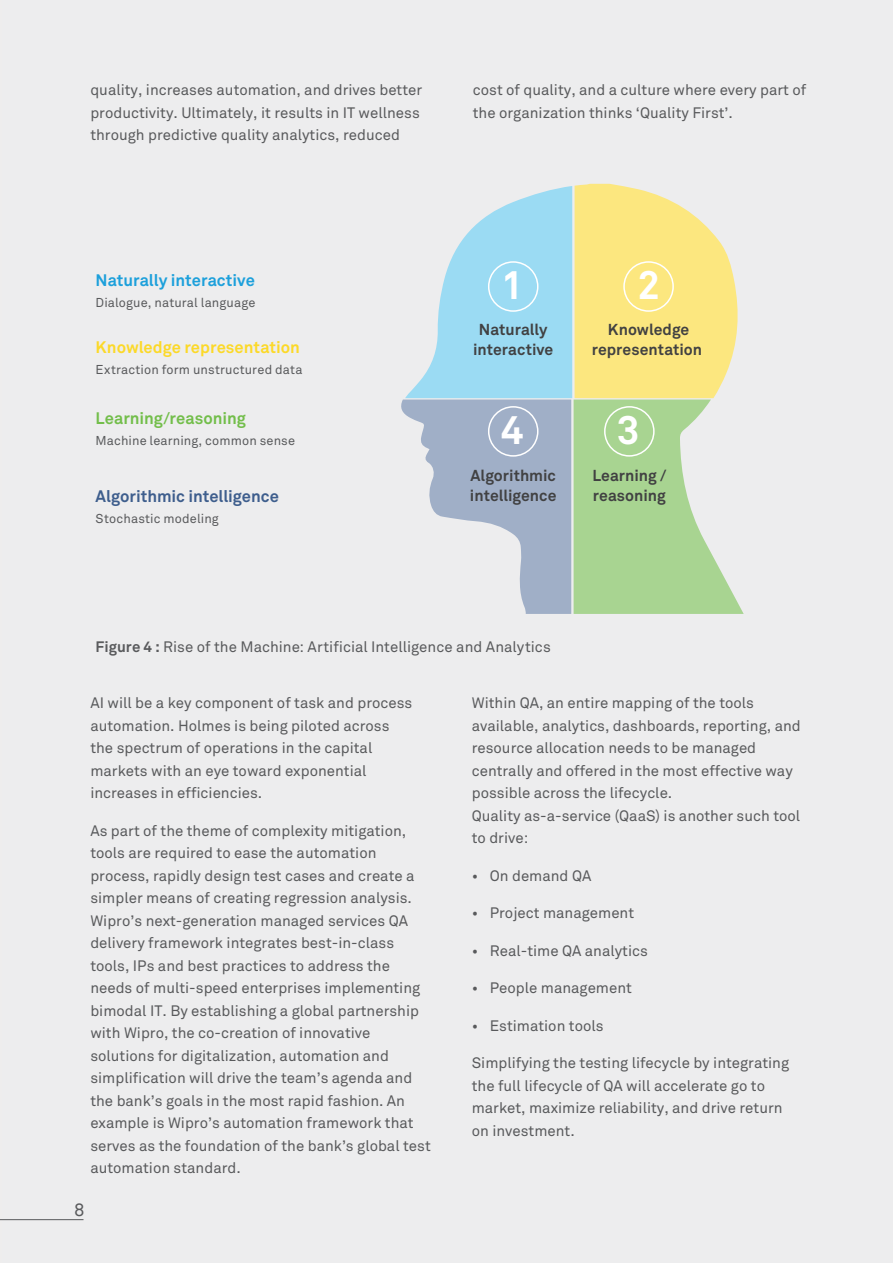
<style>
.page{position:relative;width:893px;height:1263px;background:#fff}
.page>*{position:absolute;margin:0;border:0;box-sizing:border-box;transform-origin:0 0}
.t1{font:700 40.05px "Wipro Akkurat";color:#fff}
.t2{font:18px "Akkurat Mono";color:#595a5c}
.t3{font:700 16.5px "Wipro Akkurat";color:#fcd929}
.t4{font:700 16.5px "Wipro Akkurat";color:#3e5e8d}
.t5{font:700 16.5px "Wipro Akkurat";color:#1da0db}
.t6{font:700 16.5px "Wipro Akkurat";color:#73be4b}
.t7{font:700 15.75px/20px "Wipro Akkurat";color:#414142;text-align:center}
.t8{font:15px/22.5px "Wipro Akkurat";color:#595a5c}
.t9{font:12.75px "Wipro Akkurat";letter-spacing:.01em;color:#595a5c}
.s1{font-weight:700}
</style>
<div class="page">
<div style="left:2px;top:0;width:891px;height:1263px;background:#ededee"></div>
<hr style="left:0;top:1219px;width:84px;height:1px;background:#595a5c">
<svg style="left:401px;top:184px;width:343px;height:430px"></svg>
<div style="left:623px;top:261px;width:51px;height:51px;border:2px solid #fff;border-radius:50%"></div>
<div style="left:488px;top:261px;width:50px;height:51px;border:2px solid #fff;border-radius:50%"></div>
<div style="left:488px;top:406px;width:50px;height:51px;border:2px solid #fff;border-radius:50%"></div>
<div style="left:604px;top:406px;width:51px;height:51px;border:2px solid #fff;border-radius:50%"></div>
<p class="t8" style="left:90px;top:79px;width:333px">quality, increases automation, and drives better productivity. Ultimately, it results in IT wellness through predictive quality analytics, reduced</p>
<p class="t8" style="left:473px;top:79px;width:335px">cost of quality, and a culture where every part of the organization thinks ‘Quality First’.</p>
<p class="t5" style="left:96px;top:270px;width:161px">Naturally interactive</p>
<p class="t9" style="left:96px;top:295px;width:161px">Dialogue, natural language</p>
<p class="t3" style="left:96px;top:337px;width:206px">Knowledge representation</p>
<p class="t9" style="left:96px;top:362px;width:208px">Extraction form unstructured data</p>
<p class="t6" style="left:96px;top:408px;width:152px">Learning/reasoning</p>
<p class="t9" style="left:96px;top:433px;width:201px">Machine learning, common sense</p>
<p class="t4" style="left:96px;top:486px;width:185px">Algorithmic intelligence</p>
<p class="t9" style="left:96px;top:511px;width:125px">Stochastic modeling</p>
<h1 class="t1" style="left:501px;top:260px;width:24px">1</h1>
<h1 class="t1" style="left:638px;top:260px;width:24px">2</h1>
<p class="t7" style="left:473px;top:319px;width:82px">Naturally interactive</p>
<p class="t7" style="left:592px;top:319px;width:112px">Knowledge representation</p>
<h1 class="t1" style="left:501px;top:405px;width:24px">4</h1>
<h1 class="t1" style="left:617px;top:405px;width:24px">3</h1>
<p class="t7" style="left:470px;top:465px;width:88px;text-align:left">Algorithmic intelligence</p>
<p class="t7" style="left:592px;top:465px;width:75px;text-align:left">Learning / reasoning</p>
<p class="t8" style="left:96px;top:635px;width:457px"><span class="s1">Figure 4 :</span> Rise of the Machine: Artificial Intelligence and Analytics</p>
<p class="t8" style="left:90px;top:692px;width:323px">AI will be a key component of task and process automation. Holmes is being piloted across the spectrum of operations in the capital markets with an eye toward exponential increases in efficiencies.</p>
<p class="t8" style="left:90px;top:819px;width:342px">As part of the theme of complexity mitigation, tools are required to ease the automation process, rapidly design test cases and create a simpler means of creating regression analysis.<br>Wipro’s next-generation managed services QA delivery framework integrates best-in-class tools, IPs and best practices to address the needs of multi-speed enterprises implementing bimodal IT. By establishing a global partnership with Wipro, the co-creation of innovative solutions for digitalization, automation and simplification will drive the team’s agenda and the bank’s goals in the most rapid fashion. An example is Wipro’s automation framework that serves as the foundation of the bank’s global test automation standard.</p>
<p class="t2" style="left:74px;top:1199px;width:13px">8</p>
<p class="t8" style="left:472px;top:692px;width:330px">Within QA, an entire mapping of the tools available, analytics, dashboards, reporting, and resource allocation needs to be managed centrally and offered in the most effective way possible across the lifecycle.<br>Quality as-a-service (QaaS) is another such tool to drive:</p>
<p class="t8" style="left:472px;top:864px;width:121px">• On demand QA</p>
<p class="t8" style="left:472px;top:902px;width:164px">• Project management</p>
<p class="t8" style="left:472px;top:939px;width:178px">• Real-time QA analytics</p>
<p class="t8" style="left:472px;top:977px;width:162px">• People management</p>
<p class="t8" style="left:472px;top:1014px;width:133px">• Estimation tools</p>
<p class="t8" style="left:472px;top:1052px;width:319px">Simplifying the testing lifecycle by integrating the full lifecycle of QA will accelerate go to market, maximize reliability, and drive return on investment.</p>
</div>
